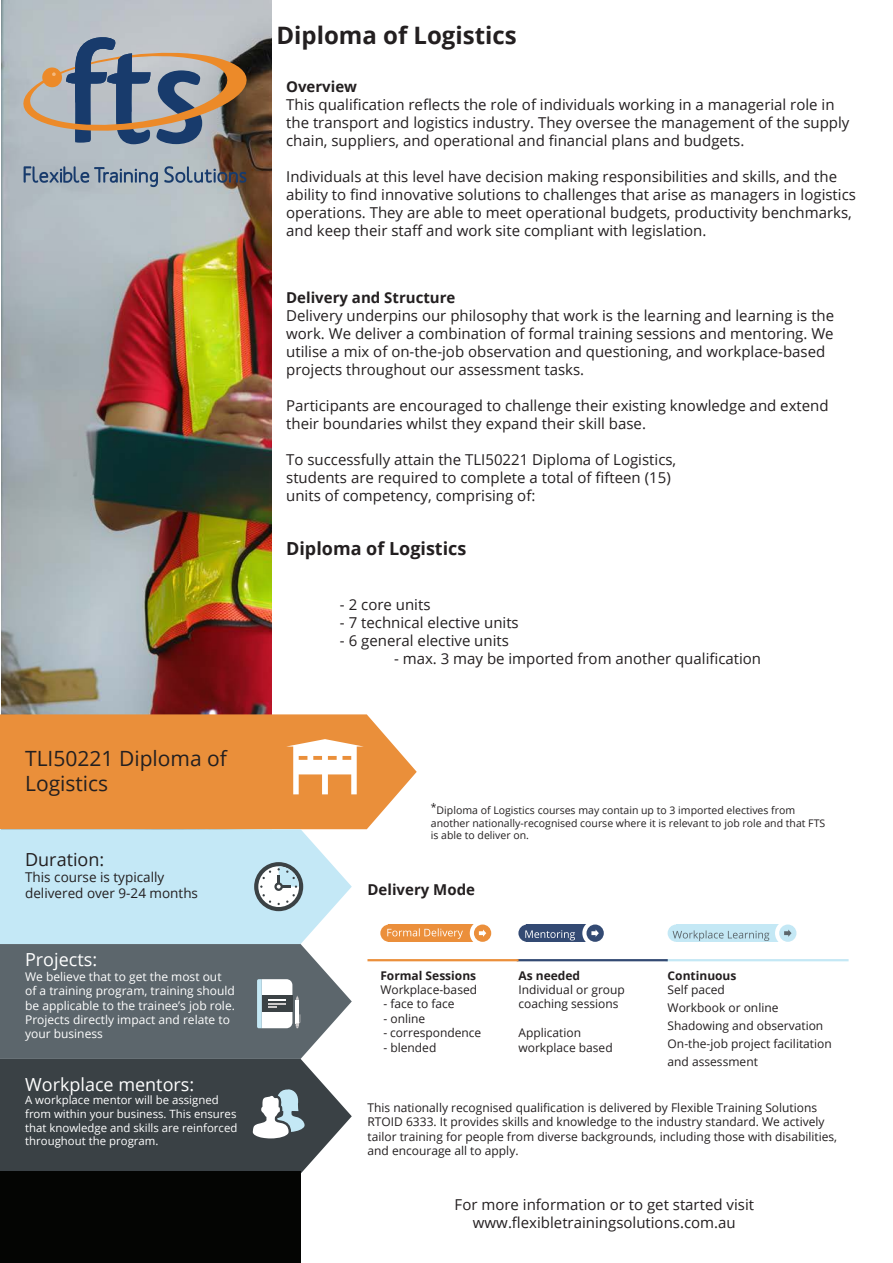
<style>
.page{position:relative;width:893px;height:1263px;background:#fff}
.page>*{position:absolute;margin:0;border:0;box-sizing:border-box;transform-origin:0 0}
.Body_Text{font:700 24px "Open Sans";color:#231f20}
.Body_Text-2{font:21px "Open Sans";color:#231f20}
.Body_Text-3{font:18px "Open Sans";color:#fff}
.Body_Text-4{font:700 18px "Open Sans";color:#231f20}
.Body_Text-5{font:18px "Open Sans";color:#231f20}
.Body_Text-6{font:15px/18px "Open Sans";color:#231f20}
.Body_Text-7{font:700 15px "Open Sans";color:#231f20}
.Body_Text-8{font:13.5px "Open Sans";color:#231f20}
.Body_Text-9{font:12px/14.4px "Open Sans";color:#231f20}
.Body_Text-10{font:12px/14.4px "Open Sans";color:#fff}
.Body_Text-11{font:700 12px "Open Sans";color:#231f20}
.Body_Text-12{font:11.4px/13.6px "Open Sans";color:#fff}
.Body_Text-13{font:10.5px/12.6px "Open Sans";color:#231f20}
.s1{font-weight:700}
</style>
<div class="page">
<img style="left:1px;top:0;width:270px;height:714px">
<svg style="left:0;top:714px;width:417px;height:115px;background:#eb9647"></svg>
<svg style="left:0;top:829px;width:352px;height:345px;background:#819198"></svg>
<svg style="left:286px;top:739px;width:78px;height:55px"></svg>
<div style="left:389px;top:924px;width:94px;height:18px;background:#eb8f3b"></div>
<div style="left:470px;top:920px;width:25px;height:26px;background:#fff;border-radius:50%"></div>
<div style="left:380px;top:924px;width:18px;height:18px;background:#eb8f3b;border-radius:50%"></div>
<div style="left:474px;top:924px;width:17px;height:18px;background:#eb8f3b;border-radius:50%"></div>
<svg style="left:479px;top:929px;width:7px;height:8px"></svg>
<svg style="left:387px;top:928px;width:76px;height:11px"></svg>
<div style="left:518px;top:924px;width:18px;height:18px;background:#334a73;border-radius:50%"></div>
<div style="left:527px;top:924px;width:68px;height:18px;background:#334a73"></div>
<div style="left:582px;top:920px;width:26px;height:26px;background:#fff;border-radius:50%"></div>
<div style="left:586px;top:924px;width:18px;height:18px;background:#334a73;border-radius:50%"></div>
<svg style="left:591px;top:929px;width:8px;height:8px"></svg>
<svg style="left:525px;top:930px;width:50px;height:10px"></svg>
<div style="left:676px;top:924px;width:111px;height:18px;background:#c4e8f5"></div>
<div style="left:668px;top:924px;width:17px;height:18px;background:#c4e8f5;border-radius:50%"></div>
<div style="left:775px;top:920px;width:26px;height:26px;background:#fff;border-radius:50%"></div>
<div style="left:779px;top:924px;width:17px;height:18px;background:#c4e8f5;border-radius:50%"></div>
<svg style="left:784px;top:929px;width:7px;height:8px"></svg>
<svg style="left:673px;top:930px;width:96px;height:11px"></svg>
<hr style="left:667px;top:959px;width:180px;height:2px;background:#c4e8f5">
<hr style="left:518px;top:959px;width:149px;height:2px;background:#334a73">
<hr style="left:369px;top:959px;width:148px;height:2px;background:#eb8f3b">
<div style="left:0;top:1171px;width:300px;height:92px;background:#040503"></div>
<svg style="left:164px;top:166px;width:82px;height:17px"></svg>
<svg style="left:24px;top:166px;width:134px;height:21px;background:#8a9aab"></svg>
<svg style="left:11px;top:37px;width:248px;height:107px;background:#929091"></svg>
<p class="Body_Text-2" style="left:25px;top:744px;width:203px">TLI50221 Diploma of</p>
<p class="Body_Text-2" style="left:25px;top:769px;width:85px">Logistics</p>
<p class="Body_Text-5" style="left:25px;top:847px;width:81px">Duration:</p>
<p class="Body_Text-8" style="left:25px;top:868px;width:141px">This course is typically</p>
<p class="Body_Text-8" style="left:25px;top:884px;width:174px">delivered over 9-24 months</p>
<p class="Body_Text-3" style="left:25px;top:947px;width:74px">Projects:</p>
<p class="Body_Text-10" style="left:25px;top:969px;width:211px">We believe that to get the most out of a training program, training should be applicable to the trainee’s job role.<br>Projects directly impact and relate to your business</p>
<p class="Body_Text-3" style="left:25px;top:1072px;width:171px">Workplace mentors:</p>
<p class="Body_Text-12" style="left:25px;top:1093px;width:214px">A workplace mentor will be assigned from within your business. This ensures that knowledge and skills are reinforced throughout the program.</p>
<p class="Body_Text" style="left:276px;top:18px;width:242px">Diploma of Logistics</p>
<p class="Body_Text-6" style="left:286px;top:77px;width:565px"><span class="s1">Overview<br></span>This qualification reflects the role of individuals working in a managerial role in the transport and logistics industry. They oversee the management of the supply chain, suppliers, and operational and financial plans and budgets.</p>
<p class="Body_Text-6" style="left:286px;top:167px;width:571px">Individuals at this level have decision making responsibilities and skills, and the ability to find innovative solutions to challenges that arise as managers in logistics operations. They are able to meet operational budgets, productivity benchmarks, and keep their staff and work site compliant with legislation.</p>
<p class="Body_Text-6" style="left:286px;top:288px;width:550px"><span class="s1">Delivery and Structure<br></span>Delivery underpins our philosophy that work is the learning and learning is the work. We deliver a combination of formal training sessions and mentoring. We utilise a mix of on-the-job observation and questioning, and workplace-based projects throughout our assessment tasks.</p>
<p class="Body_Text-6" style="left:286px;top:396px;width:544px">Participants are encouraged to challenge their existing knowledge and extend their boundaries whilst they expand their skill base.</p>
<p class="Body_Text-6" style="left:286px;top:450px;width:392px">To successfully attain the TLI50221 Diploma of Logistics,</p>
<p class="Body_Text-6" style="left:286px;top:468px;width:386px">students are required to complete a total of fifteen (15)</p>
<p class="Body_Text-6" style="left:286px;top:486px;width:251px">units of competency, comprising of:</p>
<p class="Body_Text-4" style="left:286px;top:535px;width:182px">Diploma of Logistics</p>
<p class="Body_Text-6" style="left:340px;top:595px;width:92px">- 2 core units</p>
<p class="Body_Text-6" style="left:340px;top:613px;width:180px">- 7 technical elective units</p>
<p class="Body_Text-6" style="left:340px;top:631px;width:170px">- 6 general elective units</p>
<p class="Body_Text-6" style="left:394px;top:649px;width:369px">- max. 3 may be imported from another qualification</p>
<p class="Body_Text-13" style="left:431px;top:803px;width:396px">*Diploma of Logistics courses may contain up to 3 imported electives from another nationally-recognised course where it is relevant to job role and that FTS is able to deliver on.</p>
<p class="Body_Text-7" style="left:367px;top:879px;width:109px">Delivery Mode</p>
<p class="Body_Text-11" style="left:380px;top:967px;width:97px">Formal Sessions</p>
<p class="Body_Text-9" style="left:380px;top:982px;width:98px">Workplace-based</p>
<p class="Body_Text-9" style="left:383px;top:996px;width:73px">- face to face</p>
<p class="Body_Text-9" style="left:383px;top:1011px;width:43px">- online</p>
<p class="Body_Text-9" style="left:383px;top:1025px;width:99px">- correspondence</p>
<p class="Body_Text-9" style="left:383px;top:1040px;width:54px">- blended</p>
<p class="Body_Text-11" style="left:518px;top:967px;width:63px">As needed</p>
<p class="Body_Text-9" style="left:518px;top:982px;width:108px">Individual or group coaching sessions</p>
<p class="Body_Text-9" style="left:518px;top:1025px;width:64px">Application</p>
<p class="Body_Text-9" style="left:518px;top:1040px;width:96px">workplace based</p>
<p class="Body_Text-11" style="left:668px;top:967px;width:70px">Continuous</p>
<p class="Body_Text-9" style="left:668px;top:982px;width:59px">Self paced</p>
<p class="Body_Text-9" style="left:668px;top:1000px;width:112px">Workbook or online</p>
<p class="Body_Text-9" style="left:668px;top:1018px;width:157px">Shadowing and observation</p>
<p class="Body_Text-9" style="left:668px;top:1034px;width:166px;line-height:18px">On-the-job project facilitation and assessment</p>
<p class="Body_Text-9" style="left:367px;top:1100px;width:471px">This nationally recognised qualification is delivered by Flexible Training Solutions RTOID 6333. It provides skills and knowledge to the industry standard. We actively tailor training for people from diverse backgrounds, including those with disabilities, and encourage all to apply.</p>
<p class="Body_Text-6" style="left:455px;top:1195px;width:301px;text-align:center">For more information or to get started visit www.flexibletrainingsolutions.com.au</p>
</div>
